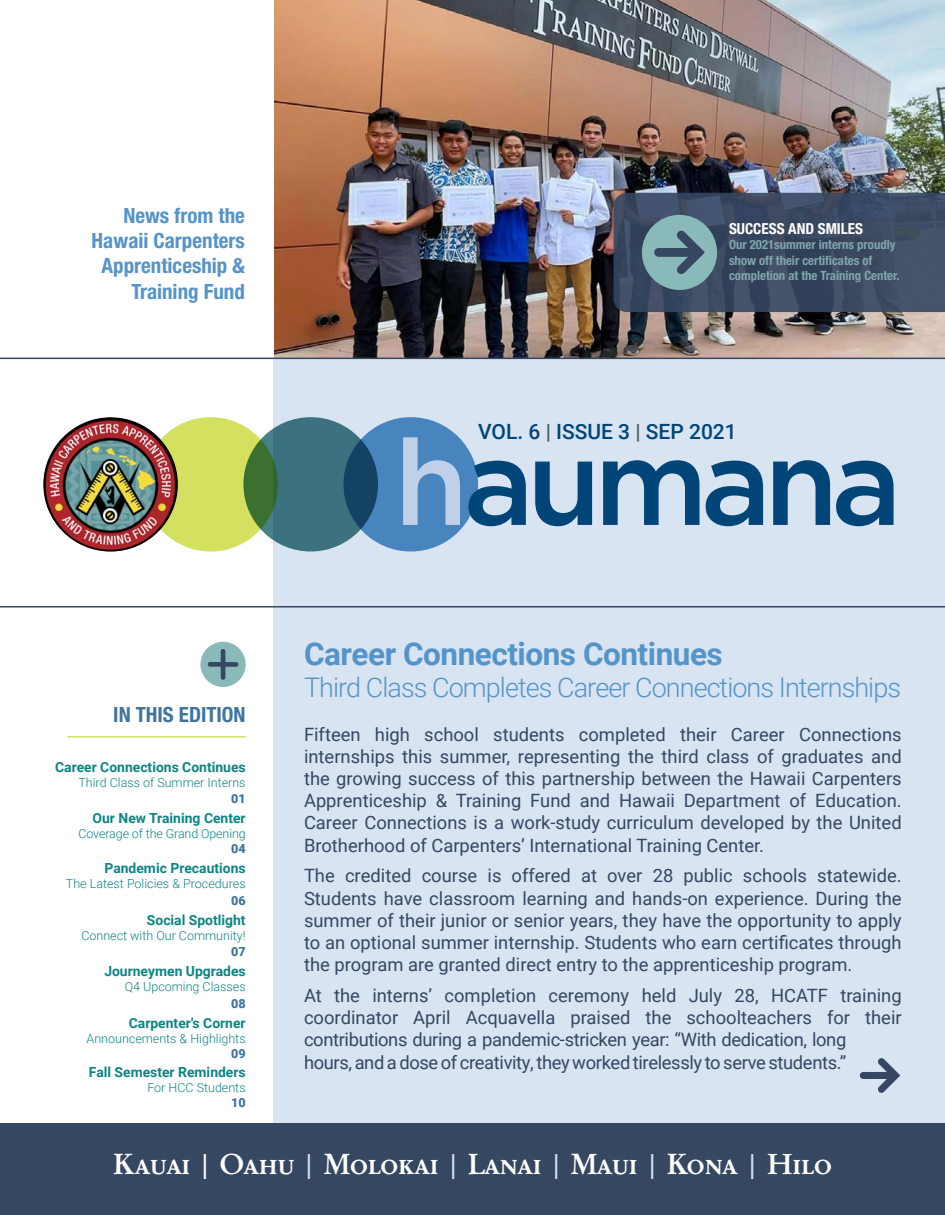
<style>
.page{position:relative;width:945px;height:1215px;background:#fff}
.page>*{position:absolute;margin:0;border:0;box-sizing:border-box;transform-origin:0 0}
.t1{font:500 120px "Gotham HTF";letter-spacing:-.06em;color:#004577}
.t2{font:700 31.5px "Roboto";letter-spacing:-.015em;color:#5594c9}
.t3{font:500 30px "Garamond No 2 SCT";letter-spacing:-.005em;color:#fff}
.t4{font:300 27px "Roboto";letter-spacing:-.035em;color:#5594c9}
.t5{font:700 condensed 21px/25.2px "Helvetica Neue LT Std";color:#5594c9;text-align:right}
.t6{font:500 21px "Roboto";color:#004577}
.t7{font:700 condensed 21px "Helvetica Neue LT Std";color:#40759f}
.t8{font:18.3px/22.2px "Roboto";color:#364762;text-align:justify}
.t9{font:18.3px/22.2px "Roboto";letter-spacing:-.02em;color:#364762}
.t10{font:700 condensed 15.15px "Helvetica Neue LT Std";color:#fff}
.t11{font:700 13.95px "Roboto";color:#0c8584}
.t12{font:700 condensed 12.75px/15.3px "Helvetica Neue LT Std";color:#7fa6aa}
.t13{font:300 12.45px/16.6px "Roboto";color:#0c8584;text-align:right}
.s1{font-weight:900;color:#40759f}
.s2{color:#4e5958}
.s3{color:#bfd0e8}
.s4{font-weight:400}
.s5{font-weight:400;color:#d8e4f2}
</style>
<div class="page">
<img style="left:274px;top:0;width:671px;height:358px">
<div style="left:274px;top:358px;width:671px;height:857px;background:#d8e4f2"></div>
<div style="left:0;top:1123px;width:945px;height:92px;background:#364762"></div>
<hr style="left:68px;top:736px;width:178px;height:1px;background:#d4e05f">
<div style="left:200px;top:642px;width:46px;height:45px;background:#8ab9b9;border-radius:50%"></div>
<svg style="left:208px;top:649px;width:30px;height:31px"></svg>
<svg style="left:614px;top:193px;width:331px;height:119px;background:#43546a"></svg>
<svg style="left:860px;top:1058px;width:40px;height:35px"></svg>
<svg style="left:0;top:358px;width:945px;height:250px"></svg>
<div style="left:343px;top:417px;width:135px;height:135px;background:#4884be;border-radius:50%"></div>
<svg style="left:243px;top:417px;width:135px;height:135px;background:#366a7b"></svg>
<svg style="left:143px;top:417px;width:135px;height:135px;background:#b9cc58"></svg>
<img style="left:43px;top:417px;width:135px;height:135px;border-radius:67px">
<p class="t5" style="left:92px;top:203px;width:155px">News from the<br>Hawaii Carpenters<br>Apprenticeship &amp;<br>Training Fund</p>
<p class="t7" style="left:113px;top:702px;width:134px">IN THIS EDITION</p>
<p class="t11" style="left:55px;top:757px;width:192px">Career Connections Continues</p>
<p class="t13" style="left:78px;top:773px;width:169px">Third Class of Summer Interns<br><span class="s1">01</span></p>
<p class="t11" style="left:93px;top:808px;width:155px">Our New Training Center</p>
<p class="t13" style="left:78px;top:826px;width:169px;line-height:15px">Coverage of the Grand Opening<br><span class="s1">04</span></p>
<p class="t11" style="left:104px;top:858px;width:143px">Pandemic Precautions</p>
<p class="t13" style="left:66px;top:875px;width:181px">The Latest Policies &amp; Procedures<br><span class="s1">06</span></p>
<p class="t11" style="left:147px;top:910px;width:100px">Social Spotlight</p>
<p class="t13" style="left:81px;top:926px;width:166px">Connect with Our Community!<br><span class="s1">07</span></p>
<p class="t11" style="left:104px;top:961px;width:143px">Journeymen Upgrades</p>
<p class="t13" style="left:125px;top:978px;width:122px">Q4 Upcoming Classes<br><span class="s1">08</span></p>
<p class="t11" style="left:129px;top:1013px;width:118px">Carpenter's Corner</p>
<p class="t13" style="left:87px;top:1030px;width:161px;line-height:15px">Announcements &amp; Highlights<br><span class="s1">09</span></p>
<p class="t11" style="left:89px;top:1063px;width:158px">Fall Semester Reminders</p>
<p class="t13" style="left:147px;top:1080px;width:100px;line-height:15px">For HCC Students<br><span class="s1">10</span></p>
<p class="t10" style="left:729px;top:219px;width:136px">SUCCESS AND SMILES</p>
<p class="t12" style="left:729px;top:237px;width:172px">Our 2021summer interns proudly show off their certificates of completion at the Training Center.</p>
<p class="t6" style="left:478px;top:417px;width:260px">VOL. 6 <span class="s2">|</span> ISSUE 3 <span class="s2">|</span> SEP 2021</p>
<p class="t1" style="left:394px;top:414px;width:509px"><span class="s3">h</span>aumana</p>
<p class="t2" style="left:304px;top:631px;width:420px">Career Connections Continues</p>
<p class="t4" style="left:304px;top:669px;width:599px">Third Class Completes Career Connections Internships</p>
<p class="t8" style="left:304px;top:722px;width:599px">Fifteen high school students completed their Career Connections internships this summer, representing the third class of graduates and the growing success of this partnership between the Hawaii Carpenters Apprenticeship &amp; Training Fund and Hawaii Department of Education.<br>Career Connections is a work-study curriculum developed by the United Brotherhood of Carpenters’ International Training Center.</p>
<p class="t8" style="left:304px;top:864px;width:599px">The credited course is offered at over 28 public schools statewide.<br>Students have classroom learning and hands-on experience. During the summer of their junior or senior years, they have the opportunity to apply to an optional summer internship. Students who earn certificates through the program are granted direct entry to the apprenticeship program.</p>
<p class="t9" style="left:304px;top:984px;width:599px">At the interns’ completion ceremony held July 28, HCATF training coordinator April Acquavella praised the schoolteachers for their contributions during a pandemic-stricken year: “With dedication, long<br>hours, and a dose of creativity, they worked tirelessly to serve students.”</p>
<p class="t3" style="left:113px;top:1146px;width:720px">Kauai <span class="s4">|</span> Oahu <span class="s5">|</span> Molokai <span class="s5">|</span> Lanai <span class="s5">|</span> Maui <span class="s5">|</span> Kona <span class="s5">|</span> Hilo</p>
</div>
